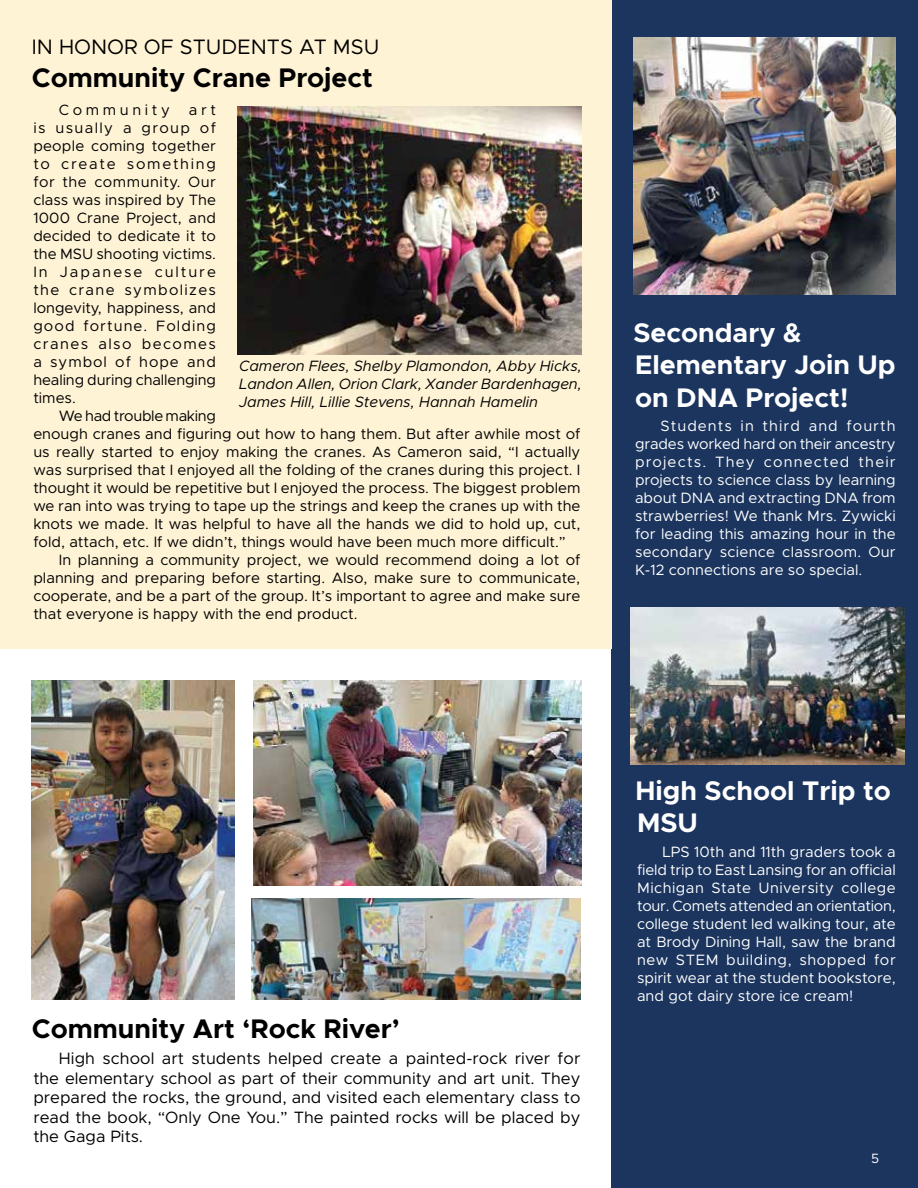
<style>
.page{position:relative;width:918px;height:1188px;background:#fff}
.page>*{position:absolute;margin:0;border:0;box-sizing:border-box;transform-origin:0 0}
.t1{font:700 27px/32.4px "Metropolis";color:#fff}
.t2{font:700 27px "Metropolis";color:#000}
.t3{font:21px "Metropolis";color:#000}
.t4{font:16.5px/19.5px "Metropolis";color:#000;text-align:justify}
.t5{font:15px/18px "Metropolis";color:#000;text-align:justify}
.t6{font:15px/18px "Metropolis";color:#fff;text-align:justify}
.t7{font:italic 15px/18px "Metropolis";color:#000;text-align:justify}
.t8{font:15px "Metropolis";letter-spacing:-.02em;color:#000}
.t9{font:15px "Metropolis";letter-spacing:.24em;color:#000}
.t10{font:13.5px "Metropolis";color:#fff}
</style>
<div class="page">
<div style="left:611px;top:0;width:307px;height:1188px;background:#1b355e"></div>
<div style="left:0;top:0;width:611px;height:649px;background:#fff3d6"></div>
<img style="left:238px;top:106px;width:344px;height:249px">
<img style="left:32px;top:680px;width:203px;height:320px">
<img style="left:254px;top:680px;width:328px;height:206px">
<img style="left:251px;top:898px;width:329px;height:102px">
<img style="left:631px;top:607px;width:273px;height:157px">
<img style="left:634px;top:37px;width:262px;height:258px">
<h2 class="t3" style="left:32px;top:34px;width:349px">IN HONOR OF STUDENTS AT MSU</h2>
<h1 class="t2" style="left:32px;top:60px;width:343px">Community Crane Project</h1>
<p class="t9" style="left:59px;top:100px;width:113px">Community</p>
<p class="t5" style="left:33px;top:100px;width:184px;text-indent:155px">art is usually a group of people coming together to create something for the community. Our class was inspired by The 1000 Crane Project, and decided to dedicate it to the MSU shooting victims.<br>In Japanese culture the crane symbolizes longevity, happiness, and good fortune. Folding cranes also becomes a symbol of hope and healing during challenging times.</p>
<p class="t8" style="left:59px;top:406px;width:159px">We had trouble making</p>
<p class="t5" style="left:33px;top:425px;width:549px">enough cranes and figuring out how to hang them. But after awhile most of</p>
<p class="t5" style="left:33px;top:443px;width:549px">us really started to enjoy making the cranes. As Cameron said, “I actually</p>
<p class="t5" style="left:33px;top:461px;width:549px">was surprised that I enjoyed all the folding of the cranes during this project. I</p>
<p class="t5" style="left:33px;top:479px;width:549px">thought it would be repetitive but I enjoyed the process. The biggest problem</p>
<p class="t5" style="left:33px;top:497px;width:549px">we ran into was trying to tape up the strings and keep the cranes up with the</p>
<p class="t5" style="left:33px;top:515px;width:549px">knots we made. It was helpful to have all the hands we did to hold up, cut,</p>
<p class="t5" style="left:33px;top:533px;width:534px">fold, attach, etc. If we didn’t, things would have been much more difficult.”</p>
<p class="t5" style="left:59px;top:551px;width:523px">In planning a community project, we would recommend doing a lot of</p>
<p class="t5" style="left:33px;top:569px;width:548px">planning and preparing before starting. Also, make sure to communicate,</p>
<p class="t5" style="left:33px;top:587px;width:549px">cooperate, and be a part of the group. It’s important to agree and make sure</p>
<p class="t5" style="left:33px;top:605px;width:326px">that everyone is happy with the end product.</p>
<p class="t7" style="left:239px;top:357px;width:344px">Cameron Flees, Shelby Plamondon, Abby Hicks, Landon Allen, Orion Clark, Xander Bardenhagen, James Hill, Lillie Stevens, Hannah Hamelin</p>
<h1 class="t1" style="left:634px;top:316px;width:264px">Secondary &amp;<br>Elementary Join Up on DNA Project!</h1>
<p class="t6" style="left:635px;top:417px;width:262px;text-indent:26px">Students in third and fourth grades worked hard on their ancestry projects. They connected their projects to science class by learning about DNA and extracting DNA from strawberries! We thank Mrs. Zywicki for leading this amazing hour in the secondary science classroom. Our K-12 connections are so special.</p>
<h1 class="t2" style="left:32px;top:1011px;width:369px">Community Art ‘Rock River’</h1>
<p class="t4" style="left:33px;top:1049px;width:549px;text-indent:25px">High school art students helped create a painted-rock river for the elementary school as part of their community and art unit. They prepared the rocks, the ground, and visited each elementary class to read the book, “Only One You.” The painted rocks will be placed by the Gaga Pits.</p>
<h1 class="t1" style="left:636px;top:775px;width:257px">High School Trip to<br>MSU</h1>
<p class="t6" style="left:637px;top:843px;width:260px;text-indent:26px">LPS 10th and 11th graders took a field trip to East Lansing for an official Michigan State University college tour. Comets attended an orientation, college student led walking tour, ate at Brody Dining Hall, saw the brand new STEM building, shopped for spirit wear at the student bookstore, and got dairy store ice cream!</p>
<p class="t10" style="left:871px;top:1150px;width:10px">5</p>
</div>
